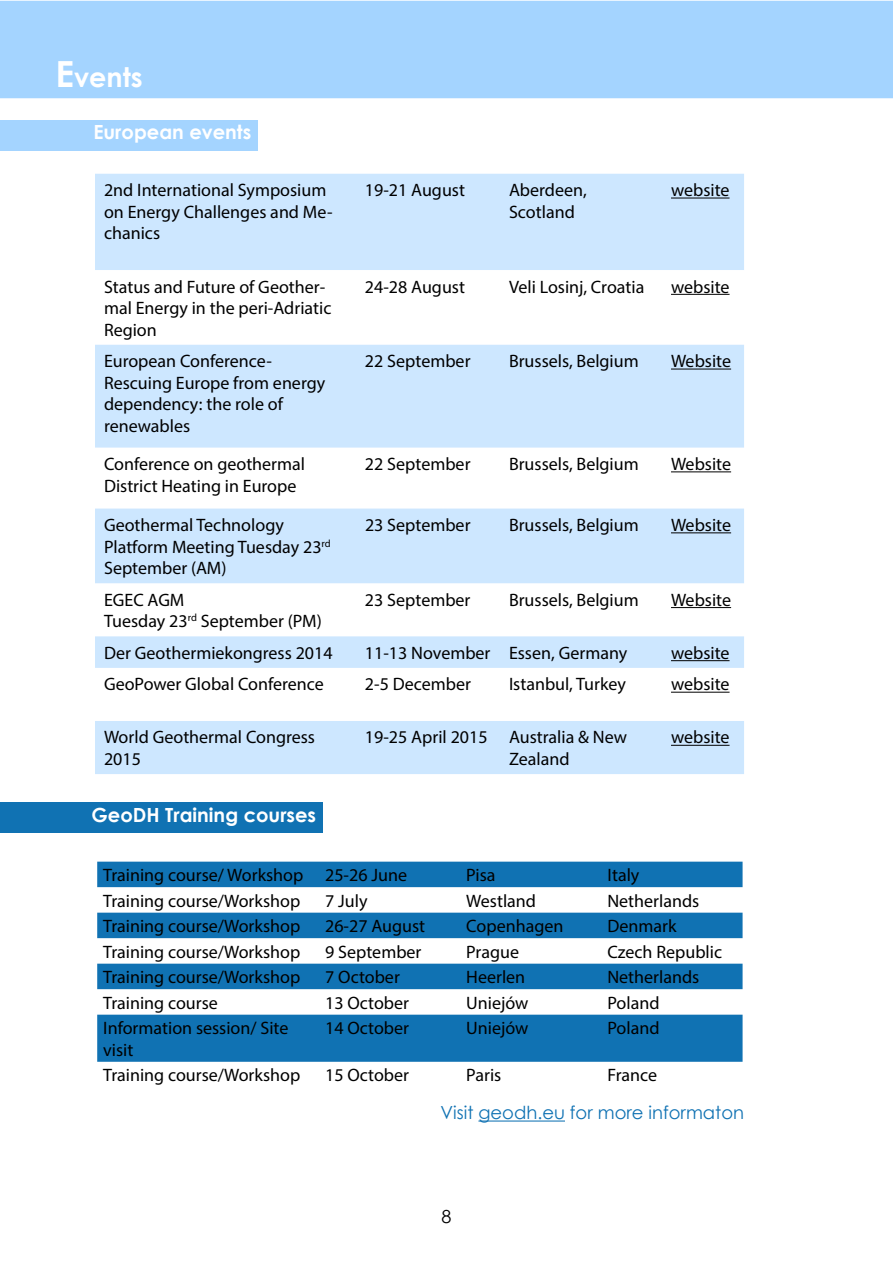
<style>
.page{position:relative;width:893px;height:1263px;background:#fff}
.page>*{position:absolute;margin:0;border:0;box-sizing:border-box;transform-origin:0 0}
.t1{font:700 27px "Century Gothic";color:#fff}
.t2{font:700 19.5px "Century Gothic";color:#fff}
.t3{font:18px/21.6px "Myriad Pro";color:#000}
.t4{font:18px "Century Gothic";color:#1072b3}
.t5{font:18px "Century Gothic";color:#000}
.s1{font-size:36px}
</style>
<div class="page">
<svg style="left:95px;top:174px;width:649px;height:600px;fill:#cde7ff"></svg>
<hr style="left:671px;top:198px;width:58px;height:1px;background:#000">
<hr style="left:671px;top:294px;width:58px;height:1px;background:#000">
<hr style="left:671px;top:369px;width:60px;height:1px;background:#000">
<hr style="left:671px;top:471px;width:60px;height:1px;background:#000">
<hr style="left:671px;top:532px;width:60px;height:1px;background:#000">
<hr style="left:671px;top:607px;width:60px;height:1px;background:#000">
<hr style="left:671px;top:660px;width:58px;height:1px;background:#000">
<hr style="left:671px;top:692px;width:58px;height:1px;background:#000">
<hr style="left:671px;top:745px;width:58px;height:1px;background:#000">
<div style="left:0;top:802px;width:322px;height:31px;background:#1072b3"></div>
<div style="left:0;top:120px;width:257px;height:31px;background:#a4d4ff"></div>
<svg style="left:97px;top:862px;width:646px;height:200px;fill:#1072b3"></svg>
<hr style="left:478px;top:1120px;width:87px;height:1px;background:#1072b3">
<div style="left:0;top:1px;width:893px;height:97px;background:#a4d4ff"></div>
<h1 class="t1" style="left:55px;top:57px;width:89px"><span class="s1">E</span>vents</h1>
<p class="t2" style="left:93px;top:117px;width:159px">European events</p>
<p class="t3" style="left:104px;top:179px;width:230px">2nd International Symposium on Energy Challenges and Me&shy;chanics</p>
<p class="t3" style="left:365px;top:179px;width:102px">19-21 August</p>
<p class="t3" style="left:509px;top:179px;width:79px">Aberdeen,<br>Scotland</p>
<p class="t3" style="left:671px;top:179px;width:60px">website</p>
<p class="t3" style="left:104px;top:275px;width:229px">Status and Future of Geother&shy;mal Energy in the peri-Adriatic<br>Region</p>
<p class="t3" style="left:365px;top:275px;width:102px">24-28 August</p>
<p class="t3" style="left:509px;top:275px;width:137px">Veli Losinj, Croatia</p>
<p class="t3" style="left:671px;top:275px;width:60px">website</p>
<p class="t3" style="left:104px;top:350px;width:223px">European Conference-<br>Rescuing Europe from energy dependency: the role of renewables</p>
<p class="t3" style="left:365px;top:350px;width:107px">22 September</p>
<p class="t3" style="left:509px;top:350px;width:131px">Brussels, Belgium</p>
<p class="t3" style="left:671px;top:350px;width:62px">Website</p>
<p class="t3" style="left:104px;top:453px;width:203px">Conference on geothermal<br>District Heating in Europe</p>
<p class="t3" style="left:365px;top:453px;width:107px">22 September</p>
<p class="t3" style="left:509px;top:453px;width:131px">Brussels, Belgium</p>
<p class="t3" style="left:671px;top:453px;width:62px">Website</p>
<p class="t3" style="left:104px;top:514px;width:228px">Geothermal Technology<br>Platform Meeting Tuesday 23<sup>rd<br></sup>September (AM)</p>
<p class="t3" style="left:365px;top:514px;width:107px">23 September</p>
<p class="t3" style="left:509px;top:514px;width:131px">Brussels, Belgium</p>
<p class="t3" style="left:671px;top:514px;width:62px">Website</p>
<p class="t3" style="left:104px;top:589px;width:219px">EGEC AGM<br>Tuesday 23<sup>rd</sup> September (PM)</p>
<p class="t3" style="left:365px;top:589px;width:107px">23 September</p>
<p class="t3" style="left:509px;top:589px;width:131px">Brussels, Belgium</p>
<p class="t3" style="left:671px;top:589px;width:62px">Website</p>
<p class="t3" style="left:104px;top:642px;width:230px">Der Geothermiekongress 2014</p>
<p class="t3" style="left:365px;top:642px;width:264px">11-13 November Essen, Germany</p>
<p class="t3" style="left:671px;top:642px;width:60px">website</p>
<p class="t3" style="left:104px;top:673px;width:221px">GeoPower Global Conference</p>
<p class="t3" style="left:365px;top:673px;width:108px">2-5 December</p>
<p class="t3" style="left:509px;top:673px;width:119px">Istanbul, Turkey</p>
<p class="t3" style="left:671px;top:673px;width:60px">website</p>
<p class="t3" style="left:104px;top:726px;width:213px">World Geothermal Congress<br>2015</p>
<p class="t3" style="left:509px;top:726px;width:120px;text-indent:-144px">19-25 April 2015 Australia &amp; New<br>Zealand</p>
<p class="t3" style="left:671px;top:726px;width:60px">website</p>
<p class="t2" style="left:92px;top:800px;width:226px">GeoDH Training courses</p>
<p class="t3" style="left:103px;top:864px;width:305px">Training course/ Workshop 25-26 June</p>
<p class="t3" style="left:466px;top:864px;width:31px">Pisa</p>
<p class="t3" style="left:607px;top:864px;width:33px">Italy</p>
<p class="t3" style="left:103px;top:889px;width:199px">Training course/Workshop</p>
<p class="t3" style="left:325px;top:889px;width:44px">7 July</p>
<p class="t3" style="left:466px;top:889px;width:71px">Westland</p>
<p class="t3" style="left:607px;top:889px;width:93px">Netherlands</p>
<p class="t3" style="left:103px;top:915px;width:199px">Training course/Workshop</p>
<p class="t3" style="left:325px;top:915px;width:102px">26-27 August</p>
<p class="t3" style="left:466px;top:915px;width:99px">Copenhagen</p>
<p class="t3" style="left:607px;top:915px;width:71px">Denmark</p>
<p class="t3" style="left:103px;top:940px;width:199px">Training course/Workshop</p>
<p class="t3" style="left:325px;top:940px;width:98px">9 September</p>
<p class="t3" style="left:466px;top:940px;width:54px">Prague</p>
<p class="t3" style="left:607px;top:940px;width:116px">Czech Republic</p>
<p class="t3" style="left:103px;top:966px;width:199px">Training course/Workshop</p>
<p class="t3" style="left:325px;top:966px;width:76px">7 October</p>
<p class="t3" style="left:466px;top:966px;width:60px">Heerlen</p>
<p class="t3" style="left:607px;top:966px;width:93px">Netherlands</p>
<p class="t3" style="left:103px;top:991px;width:116px">Training course</p>
<p class="t3" style="left:325px;top:991px;width:85px">13 October</p>
<p class="t3" style="left:466px;top:991px;width:64px">Uniejów</p>
<p class="t3" style="left:607px;top:991px;width:54px">Poland</p>
<p class="t3" style="left:103px;top:1017px;width:187px">Information session/ Site visit</p>
<p class="t3" style="left:325px;top:1017px;width:85px">14 October</p>
<p class="t3" style="left:466px;top:1017px;width:64px">Uniejów</p>
<p class="t3" style="left:607px;top:1017px;width:54px">Poland</p>
<p class="t3" style="left:103px;top:1064px;width:199px">Training course/Workshop</p>
<p class="t3" style="left:325px;top:1064px;width:85px">15 October</p>
<p class="t3" style="left:466px;top:1064px;width:37px">Paris</p>
<p class="t3" style="left:607px;top:1064px;width:51px">France</p>
<p class="t4" style="left:441px;top:1100px;width:305px">Visit geodh.eu for more informaton</p>
<p class="t5" style="left:441px;top:1204px;width:11px">8</p>
</div>
